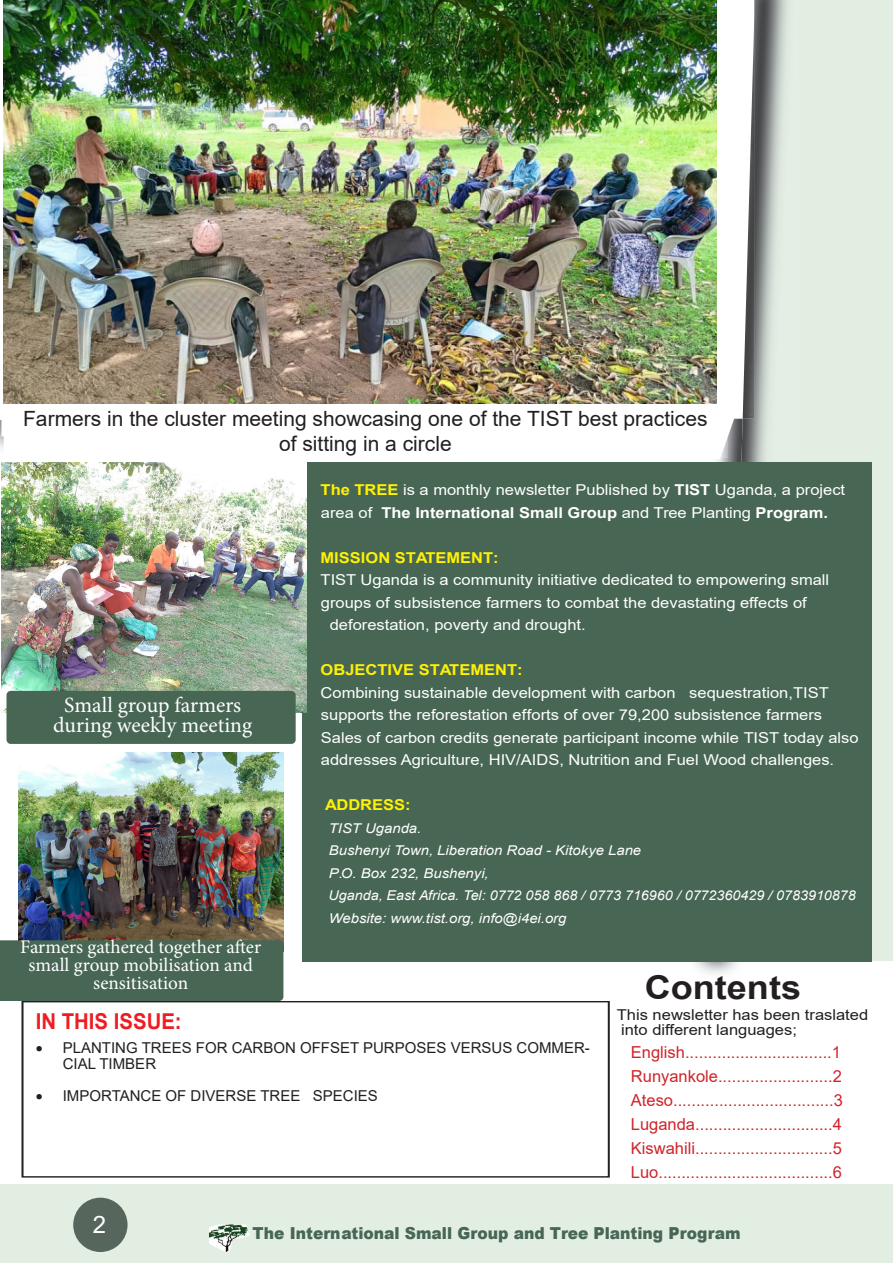
<style>
.page{position:relative;width:893px;height:1263px;background:#fff}
.page>*{position:absolute;margin:0;border:0;box-sizing:border-box;transform-origin:0 0}
.t1{font:700 32.85px "Arial";color:#231f20;scale:1.1 1}
.t2{font:24px "Arial";color:#fff}
.t3{font:700 21.9px "Arial";color:#ee1d23;scale:.93 1}
.t4{font:21.75px "Minion Pro";color:#fff}
.t5{font:21px/25.2px "Arial";color:#231f20;text-align:center}
.t6{font:19.2px/17.5px "Minion Pro";letter-spacing:-.005em;color:#fff;text-align:center}
.t7{font:16.5px "Arial";color:#d1232a}
.t8{font:900 16.5px "Arial";color:#476654;scale:.94 1}
.t9{font:15px/22.5px "Arial";color:#fff;scale:1.1 1}
.t10{font:15px/16.5px "Arial";color:#231f20}
.t11{font:15px/15px "Arial";color:#231f20;scale:1.1 1}
.t12{font:700 15px "Arial";color:#fff101;scale:1.1 1}
.t13{font:14.85px "Arial";color:#fff;scale:1.11 1}
.t14{font:italic 13.5px/22.5px "Arial";color:#fff;scale:1.1 1}
.s1{font-weight:700;color:#fff101}
.s2{font-weight:700}
.s3{font-size:15px}
</style>
<div class="page">
<div style="left:0;top:1184px;width:893px;height:79px;background:#e3eee3"></div>
<div style="left:73px;top:1198px;width:55px;height:54px;background:#56665d;border-radius:50%"></div>
<img style="left:209px;top:1224px;width:41px;height:28px">
<div style="left:798px;top:0;width:95px;height:961px;background:#e3eee3"></div>
<svg style="left:716px;top:0;width:1px;height:402px"></svg>
<img style="left:721px;top:459px;width:39px;height:515px">
<img style="left:683px;top:459px;width:38px;height:515px">
<img style="left:760px;top:961px;width:38px;height:1px">
<img style="left:727px;top:0;width:71px;height:462px">
<img style="left:743px;top:25px;width:11px;height:394px">
<div style="left:303px;top:462px;width:569px;height:499px;background:#476654"></div>
<svg style="left:22px;top:1001px;width:588px;height:176px"></svg>
<svg style="left:1px;top:402px;width:739px;height:57px"></svg>
<img style="left:4px;top:0;width:712px;height:403px">
<img style="left:1px;top:462px;width:305px;height:251px">
<div style="left:7px;top:691px;width:289px;height:53px;background:#476654;border-radius:4px"></div>
<img style="left:19px;top:753px;width:264px;height:187px">
<div style="left:0;top:940px;width:283px;height:61px;background:#476654"></div>
<p class="t5" style="left:23px;top:406px;width:686px">Farmers in the cluster meeting showcasing one of the TIST best practices of sitting in a circle</p>
<p class="t4" style="left:64px;top:690px;width:179px">Small group farmers</p>
<p class="t4" style="left:53px;top:710px;width:200px">during weekly meeting</p>
<p class="t9" style="left:321px;top:479px;width:478px"><span class="s1">The TREE</span> is a monthly newsletter Published by <span class="s2">TIST</span> Uganda, a project area of <span class="s2">The International Small Group</span> and Tree Planting <span class="s2">Program.</span></p>
<p class="t12" style="left:321px;top:547px;width:163px">MISSION STATEMENT:</p>
<p class="t9" style="left:321px;top:569px;width:464px">TIST Uganda is a community initiative dedicated to empowering small</p>
<p class="t9" style="left:321px;top:591px;width:443px">groups of subsistence farmers to combat the devastating effects of</p>
<p class="t9" style="left:330px;top:614px;width:234px">deforestation, poverty and drought.</p>
<p class="t12" style="left:321px;top:660px;width:185px">OBJECTIVE STATEMENT:</p>
<p class="t9" style="left:321px;top:681px;width:463px">Combining sustainable development with carbon sequestration,TIST</p>
<p class="t13" style="left:321px;top:705px;width:453px"><span class="s3">supports the reforestation ef</span>forts of over 79,200 subsistence farmers</p>
<p class="t9" style="left:321px;top:726px;width:490px">Sales of carbon credits generate participant income while TIST today also addresses Agriculture, HIV/AIDS, Nutrition and Fuel Wood challenges.</p>
<p class="t12" style="left:325px;top:795px;width:79px">ADDRESS:</p>
<p class="t14" style="left:329px;top:817px;width:481px">TIST Uganda.<br>Bushenyi Town, Liberation Road - Kitokye Lane<br>P.O. Box 232, Bushenyi,<br>Uganda, East Africa. Tel: 0772 058 868 / 0773 716960 / 0772360429 / 0783910878<br>Website: www.tist.org, info@i4ei.org</p>
<p class="t6" style="left:20px;top:938px;width:242px">Farmers gathered together after small group mobilisation and</p>
<p class="t6" style="left:93px;top:974px;width:96px">sensitisation</p>
<h3 class="t3" style="left:36px;top:1006px;width:158px">IN THIS ISSUE:</h3>
<p class="t10" style="left:63px;top:1039px;width:529px;text-indent:-27px">• PLANTING TREES FOR CARBON OFFSET PURPOSES VERSUS COMMER-<br>CIAL TIMBER</p>
<p class="t10" style="left:36px;top:1087px;width:344px">• IMPORTANCE OF DIVERSE TREE SPECIES</p>
<h1 class="t1" style="left:645px;top:964px;width:144px">Contents</h1>
<p class="t11" style="left:617px;top:1007px;width:230px">This newsletter has been traslated into different languages;</p>
<p class="t7" style="left:631px;top:1041px;width:212px">English................................1</p>
<p class="t7" style="left:631px;top:1065px;width:212px">Runyankole.........................2</p>
<p class="t7" style="left:631px;top:1089px;width:213px">Ateso...................................3</p>
<p class="t7" style="left:631px;top:1113px;width:213px">Luganda..............................4</p>
<p class="t7" style="left:631px;top:1137px;width:212px">Kiswahili..............................5</p>
<p class="t7" style="left:631px;top:1161px;width:213px">Luo......................................6</p>
<h2 class="t2" style="left:93px;top:1208px;width:15px">2</h2>
<p class="t8" style="left:252px;top:1221px;width:521px">The International Small Group and Tree Planting Program</p>
</div>
